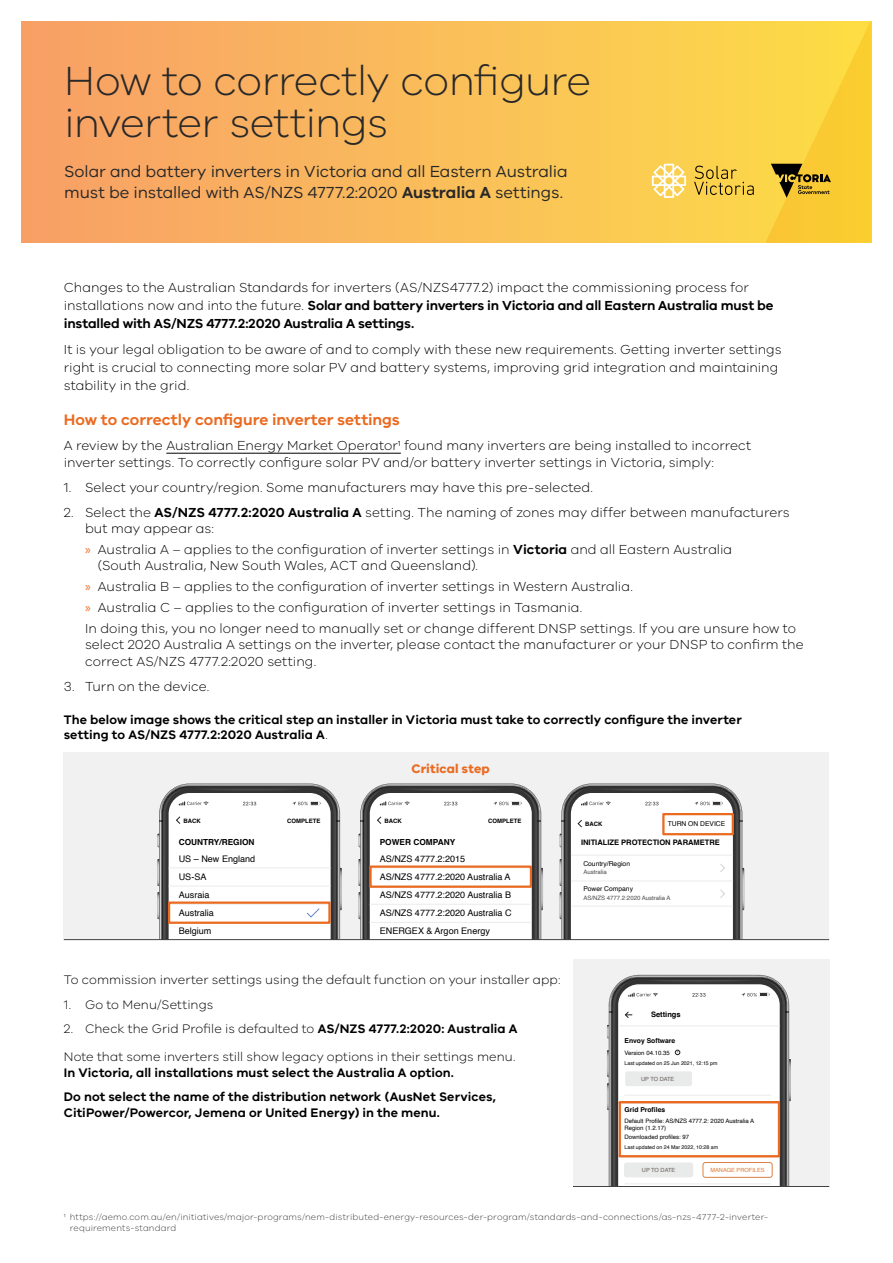
<style>
.page{position:relative;width:893px;height:1263px;background:#fff}
.page>*{position:absolute;margin:0;border:0;box-sizing:border-box;transform-origin:0 0}
.t1{font:300 42px/42px "VIC";letter-spacing:-.015em;color:#292829}
.t2{font:16.5px/21px "VIC";letter-spacing:-.005em;color:#292829}
.t3{font:600 15.75px "VIC";color:#ea6a20}
.t4{font:300 13.5px/18px "VIC";letter-spacing:.005em;color:#000}
.t5{font:600 12.75px/15.8px "VIC";letter-spacing:.005em;color:#000}
.t6{font:300 12.75px "VIC";letter-spacing:.005em;color:#000}
.t7{font:700 12.75px "VIC";letter-spacing:.005em;color:#ea6a20}
.t8{font:9px/18.1px "Helvetica";color:#000}
.t9{font:300 9px/10.5px "VIC";letter-spacing:.015em;color:#414042}
.t10{font:700 8.25px "Helvetica";color:#000}
.t11{font:700 7.5px "Helvetica";color:#000}
.t12{font:6.75px "Helvetica";color:#000}
.t13{font:700 6.75px "Helvetica";color:#000}
.t14{font:6px/7.1px "Helvetica";color:#000}
.t15{font:6px "Helvetica";color:#4d4d4f}
.t16{font:700 6px "Helvetica";color:#000}
.t17{font:5.7px "Helvetica";color:#665e5b}
.t18{font:5.7px "Helvetica";color:#e17a36}
.t19{font:5.25px "Helvetica";color:#000}
.t20{font:2.85px "Helvetica";color:#000}
.s1{font-weight:600}
.s2{font-family:"Myriad Pro";font-weight:400;color:#ea6a20}
.s3{font-weight:300}
</style>
<div class="page">
<svg style="left:21px;top:21px;width:744px;height:221px;background:#f9b95a"></svg>
<hr style="left:166px;top:453px;width:235px;height:1px;background:#000">
<svg style="left:652px;top:164px;width:34px;height:34px"></svg>
<svg style="left:694px;top:166px;width:60px;height:29px;background:#d5b240"></svg>
<svg style="left:765px;top:21px;width:107px;height:222px;background:#f3cb3a"></svg>
<div style="left:573px;top:959px;width:256px;height:227px;background:#f1f1f2"></div>
<svg style="left:607px;top:975px;width:184px;height:211px"></svg>
<div style="left:624px;top:1162px;width:69px;height:15px;background:#e9eaea;border-radius:3px"></div>
<div style="left:703px;top:1162px;width:69px;height:16px;border:1px solid #db8145;border-radius:3px"></div>
<hr style="left:618px;top:1102px;width:162px;height:1px;background:#d96b56">
<hr style="left:618px;top:1155px;width:162px;height:1px;background:#d96b56">
<div style="left:619px;top:1101px;width:161px;height:56px;border:2px solid #ea6a20"></div>
<hr style="left:573px;top:1186px;width:256px;height:1px;background:#414042">
<div style="left:64px;top:752px;width:765px;height:187px;background:#f1f1f2"></div>
<svg style="left:560px;top:783px;width:184px;height:156px"></svg>
<hr style="left:571px;top:906px;width:162px;height:1px;background:#ebebeb">
<svg style="left:157px;top:783px;width:185px;height:156px"></svg>
<svg style="left:358px;top:783px;width:185px;height:156px"></svg>
<hr style="left:370px;top:904px;width:162px;height:1px;background:#ebebeb">
<hr style="left:370px;top:922px;width:162px;height:1px;background:#ebebeb">
<hr style="left:64px;top:939px;width:765px;height:1px;background:#414042">
<div style="left:168px;top:901px;width:163px;height:23px;border:2px solid #ea6a20"></div>
<div style="left:369px;top:865px;width:163px;height:23px;border:2px solid #ea6a20"></div>
<div style="left:662px;top:813px;width:72px;height:22px;border:2px solid #ea6a20"></div>
<h1 class="t1" style="left:64px;top:59px;width:528px">How to correctly configure inverter settings</h1>
<p class="t2" style="left:64px;top:160px;width:505px">Solar and battery inverters in Victoria and all Eastern Australia must be installed with AS/NZS 4777.2:2020 <span class="s1">Australia A</span> settings.</p>
<p class="t4" style="left:64px;top:278px;width:711px">Changes to the Australian Standards for inverters (AS/NZS4777.2) impact the commissioning process for installations now and into the future. <span class="s1">Solar and battery inverters in Victoria and all Eastern Australia must be installed with AS/NZS 4777.2:2020 Australia A settings.</span></p>
<p class="t4" style="left:64px;top:340px;width:719px">It is your legal obligation to be aware of and to comply with these new requirements. Getting inverter settings right is crucial to connecting more solar PV and battery systems, improving grid integration and maintaining stability in the grid.</p>
<p class="t3" style="left:64px;top:410px;width:338px">How to correctly configure inverter settings</p>
<p class="t4" style="left:64px;top:437px;width:689px;line-height:16.5px">A review by the Australian Energy Market Operator1 found many inverters are being installed to incorrect inverter settings. To correctly configure solar PV and/or battery inverter settings in Victoria, simply:</p>
<p class="t4" style="left:64px;top:478px;width:531px">1. Select your country/region. Some manufacturers may have this pre-selected.</p>
<p class="t4" style="left:85px;top:503px;width:706px;line-height:16.5px;text-indent:-21px">2. Select the <span class="s1">AS/NZS 4777.2:2020 Australia A</span> setting. The naming of zones may differ between manufacturers but may appear as:</p>
<p class="t4" style="left:98px;top:541px;width:636px;line-height:16.5px;text-indent:-13px"><span class="s2">»</span> Australia A – applies to the configuration of inverter settings in <span class="s1">Victoria</span> and all Eastern Australia (South Australia, New South Wales, ACT and Queensland).</p>
<p class="t4" style="left:85px;top:576px;width:713px;line-height:20.7px"><span class="s2">»</span> Australia B – applies to the configuration of inverter settings in Western Australia.<br><span class="s2">»</span> Australia C – applies to the configuration of inverter settings in Tasmania.<br>In doing this, you no longer need to manually set or change different DNSP settings. If you are unsure how to</p>
<p class="t4" style="left:85px;top:636px;width:720px;line-height:16.5px">select 2020 Australia A settings on the inverter, please contact the manufacturer or your DNSP to confirm the correct AS/NZS 4777.2:2020 setting.</p>
<p class="t4" style="left:64px;top:677px;width:147px">3. Turn on the device.</p>
<p class="t5" style="left:64px;top:711px;width:679px">The below image shows the critical step an installer in Victoria must take to correctly configure the inverter setting to AS/NZS 4777.2:2020 Australia A<span class="s3">.</span></p>
<p class="t16" style="left:183px;top:817px;width:19px">BACK</p>
<p class="t16" style="left:287px;top:817px;width:35px">COMPLETE</p>
<p class="t10" style="left:179px;top:837px;width:77px">COUNTRY/REGION</p>
<p class="t8" style="left:179px;top:850px;width:78px">US – New England<br>US-SA<br>Ausraia<br>Australia<br>Belgium</p>
<p class="t7" style="left:411px;top:761px;width:80px">Critical step</p>
<p class="t16" style="left:384px;top:817px;width:19px">BACK</p>
<p class="t16" style="left:488px;top:817px;width:35px">COMPLETE</p>
<p class="t10" style="left:380px;top:837px;width:77px">POWER COMPANY</p>
<p class="t8" style="left:380px;top:850px;width:133px">AS/NZS 4777.2:2015<br>AS/NZS 4777.2:2020 Australia A<br>AS/NZS 4777.2:2020 Australia B<br>AS/NZS 4777.2:2020 Australia C<br>ENERGEX &amp; Argon Energy</p>
<p class="t6" style="left:64px;top:972px;width:498px">To commission inverter settings using the default function on your installer app:</p>
<p class="t6" style="left:64px;top:997px;width:151px">1. Go to Menu/Settings</p>
<p class="t6" style="left:64px;top:1021px;width:455px">2. Check the Grid Profile is defaulted to <span class="s1">AS/NZS 4777.2:2020: Australia A</span></p>
<p class="t6" style="left:64px;top:1049px;width:453px">Note that some inverters still show legacy options in their settings menu.</p>
<p class="t5" style="left:64px;top:1060px;width:434px;line-height:24.3px">In Victoria, all installations must select the Australia A option.<br>Do not select the name of the distribution network (AusNet Services,</p>
<p class="t5" style="left:64px;top:1104px;width:378px">CitiPower/Powercor, Jemena or United Energy) in the menu.</p>
<p class="t8" style="left:380px;top:977px;width:59px">United Energy</p>
<p class="t8" style="left:380px;top:1013px;width:76px">Endeavour Energy</p>
<p class="t8" style="left:380px;top:1049px;width:81px">PowerWater<br>SA Power Networks<br>Norizon Power westernpower</p>
<p class="t8" style="left:179px;top:977px;width:44px">Brazil_240<br>Canada</p>
<p class="t8" style="left:179px;top:1049px;width:66px">China<br>Chinese Taipaei<br>Czech Republic<br>Denmark</p>
<p class="t12" style="left:668px;top:819px;width:59px">TURN ON DEVICE</p>
<p class="t16" style="left:585px;top:821px;width:19px">BACK</p>
<p class="t11" style="left:581px;top:838px;width:140px">INITIALIZE PROTECTION PARAMETRE</p>
<p class="t12" style="left:583px;top:858px;width:48px">Country/Region</p>
<p class="t15" style="left:583px;top:867px;width:25px">Australia</p>
<p class="t12" style="left:583px;top:884px;width:51px">Power Company</p>
<p class="t15" style="left:583px;top:893px;width:89px">AS/NZS 4777.2:2020 Australia A</p>
<p class="t11" style="left:651px;top:1009px;width:31px">Settings</p>
<p class="t13" style="left:625px;top:1036px;width:52px">Envoy Software</p>
<p class="t14" style="left:625px;top:1049px;width:47px">Version 04.10.35</p>
<p class="t20" style="left:677px;top:1050px;width:3px">?</p>
<p class="t19" style="left:625px;top:1059px;width:95px">Last updated on 25 Jun 2021, 12:15 pm</p>
<p class="t17" style="left:641px;top:1074px;width:35px">UP TO DATE</p>
<p class="t13" style="left:625px;top:1106px;width:42px">Grid Profiles</p>
<p class="t14" style="left:625px;top:1118px;width:131px">Default Profile: AS/NZS 4777.2: 2020 Australia A<br>Region (1.2.17)</p>
<p class="t14" style="left:625px;top:1133px;width:66px">Downloaded profiles: 97</p>
<p class="t19" style="left:625px;top:1143px;width:95px">Last updated on 24 Mar 2022, 10:28 am</p>
<p class="t17" style="left:642px;top:1165px;width:35px">UP TO DATE</p>
<p class="t18" style="left:710px;top:1165px;width:56px">MANAGE PROFILES</p>
<p class="t9" style="left:70px;top:1211px;width:700px;text-indent:-6px">1 https://aemo.com.au/en/initiatives/major-programs/nem-distributed-energy-resources-der-program/standards-and-connections/as-nzs-4777-2-inverter&shy;requirements-standard</p>
</div>
